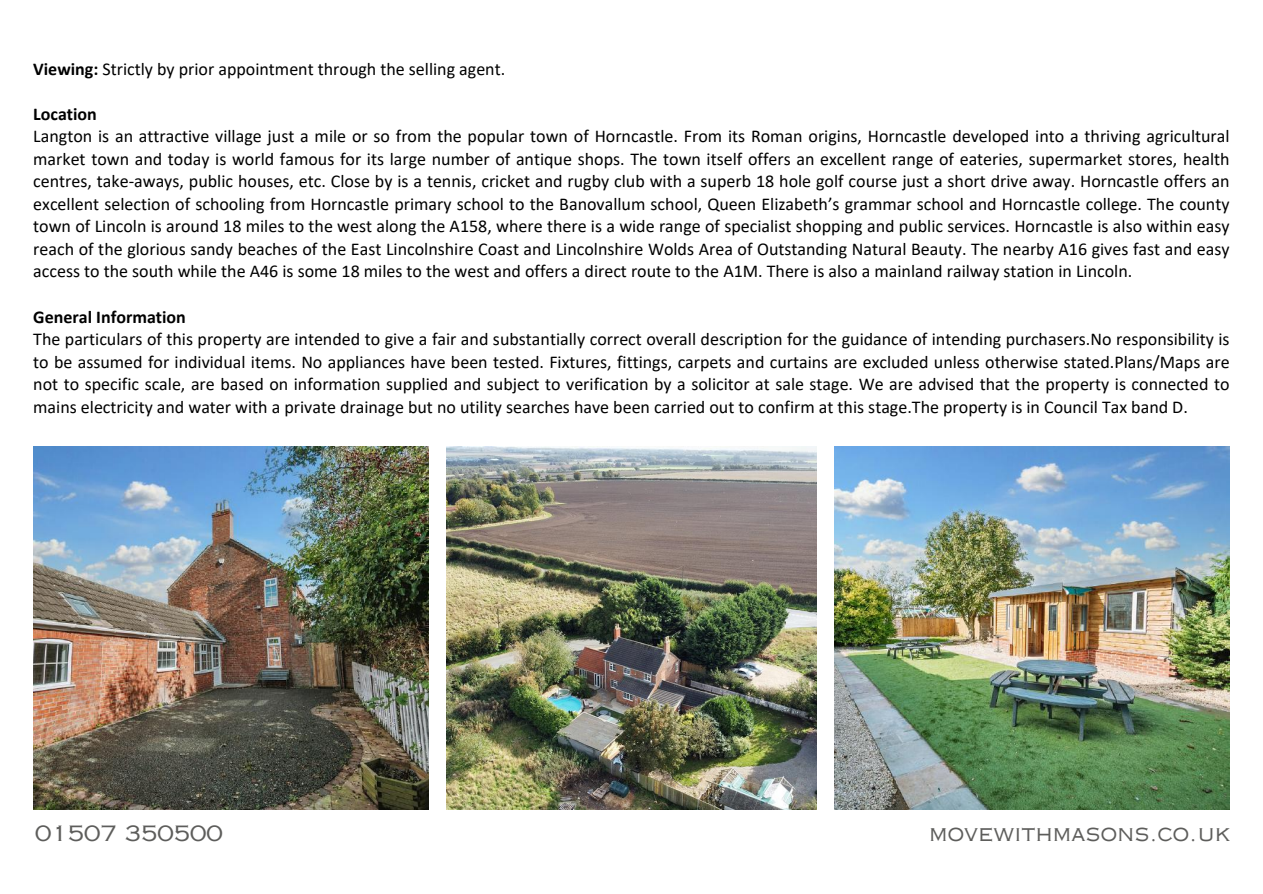
<style>
.page{position:relative;width:1263px;height:894px;background:#fff}
.page>*{position:absolute;margin:0;border:0;box-sizing:border-box;transform-origin:0 0}
.t1{font:21px "Copperplate Gothic LT Pro 32 AB";color:#5d5d5b}
.t2{font:18px/22.5px "Calibri";color:#000;text-align:justify}
.t3{font:700 18px "Calibri";color:#000}
.s1{font-weight:700}
</style>
<div class="page">
<img style="left:33px;top:446px;width:396px;height:363px">
<img style="left:447px;top:446px;width:369px;height:363px">
<img style="left:834px;top:446px;width:395px;height:363px">
<p class="t2" style="left:33px;top:59px;width:473px"><span class="s1">Viewing:</span> Strictly by prior appointment through the selling agent.</p>
<p class="t3" style="left:33px;top:106px;width:65px">Location</p>
<p class="t2" style="left:33px;top:127px;width:1198px">Langton is an attractive village just a mile or so from the popular town of Horncastle. From its Roman origins, Horncastle developed into a thriving agricultural market town and today is world famous for its large number of antique shops. The town itself offers an excellent range of eateries, supermarket stores, health centres, take-aways, public houses, etc. Close by is a tennis, cricket and rugby club with a superb 18 hole golf course just a short drive away. Horncastle offers an excellent selection of schooling from Horncastle primary school to the Banovallum school, Queen Elizabeth’s grammar school and Horncastle college. The county town of Lincoln is around 18 miles to the west along the A158, where there is a wide range of specialist shopping and public services. Horncastle is also within easy reach of the glorious sandy beaches of the East Lincolnshire Coast and Lincolnshire Wolds Area of Outstanding Natural Beauty. The nearby A16 gives fast and easy access to the south while the A46 is some 18 miles to the west and offers a direct route to the A1M. There is also a mainland railway station in Lincoln.</p>
<p class="t3" style="left:33px;top:309px;width:154px">General Information</p>
<p class="t2" style="left:33px;top:329px;width:1198px">The particulars of this property are intended to give a fair and substantially correct overall description for the guidance of intending purchasers.No responsibility is to be assumed for individual items. No appliances have been tested. Fixtures, fittings, carpets and curtains are excluded unless otherwise stated.Plans/Maps are not to specific scale, are based on information supplied and subject to verification by a solicitor at sale stage. We are advised that the property is connected to mains electricity and water with a private drainage but no utility searches have been carried out to confirm at this stage.The property is in Council Tax band D.</p>
<p class="t1" style="left:35px;top:825px;width:189px">01507 350500</p>
<p class="t1" style="left:929px;top:825px;width:302px">MOVEWITHMASONS.CO.UK</p>
</div>
